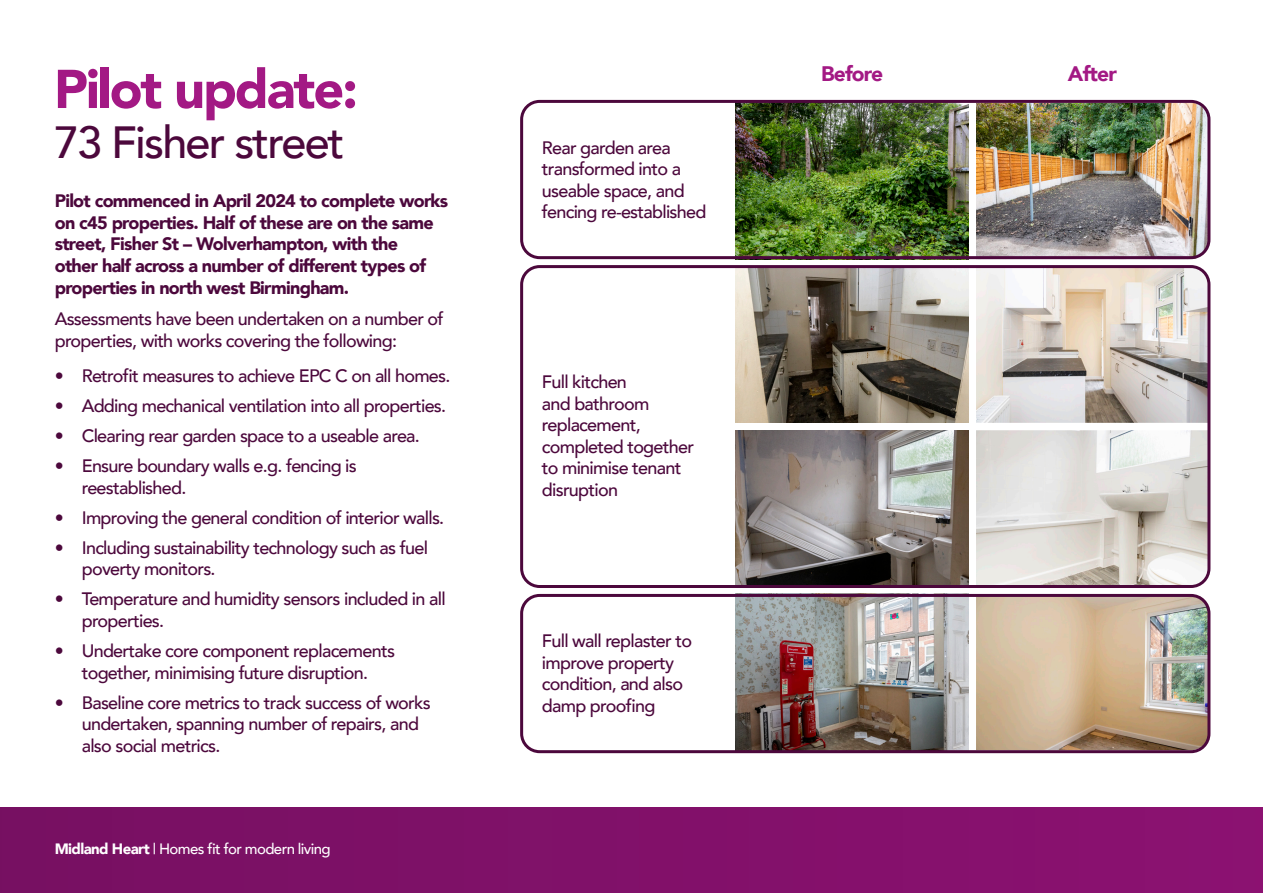
<style>
.page{position:relative;width:1263px;height:893px;background:#fff}
.page>*{position:absolute;margin:0;border:0;box-sizing:border-box;transform-origin:0 0}
.t1{font:900 54px "Avenir";letter-spacing:-.04em;color:#a31984}
.t2{font:500 45px "Avenir";letter-spacing:-.04em;color:#4c083c}
.t3{font:900 21px "Avenir";letter-spacing:-.04em;color:#a31984}
.t4{font:500 18px/21.6px "Avenir";letter-spacing:-.04em;color:#4c083c}
.t5{font:900 18px/21.6px "Avenir";letter-spacing:-.04em;color:#4c083c}
.t6{font:500 15px "Avenir";letter-spacing:-.04em;color:#fff}
.s1{font-weight:900}
</style>
<div class="page">
<div style="left:0;top:807px;width:1263px;height:86px;background:#811169"></div>
<img style="left:976px;top:104px;width:233px;height:155px">
<img style="left:736px;top:104px;width:233px;height:151px">
<img style="left:976px;top:269px;width:233px;height:154px">
<img style="left:736px;top:269px;width:233px;height:154px">
<img style="left:976px;top:596px;width:233px;height:153px">
<img style="left:736px;top:598px;width:233px;height:151px">
<img style="left:976px;top:430px;width:233px;height:154px">
<img style="left:736px;top:430px;width:233px;height:154px">
<div style="left:520px;top:265px;width:690px;height:323px;border:3px solid #4c083c;border-radius:18px"></div>
<div style="left:520px;top:100px;width:690px;height:159px;border:3px solid #4c083c;border-radius:18px"></div>
<div style="left:520px;top:594px;width:690px;height:159px;border:3px solid #4c083c;border-radius:18px"></div>
<p class="t1" style="left:54px;top:43px;width:306px">Pilot update:</p>
<p class="t2" style="left:54px;top:103px;width:292px">73 Fisher street</p>
<p class="t5" style="left:55px;top:190px;width:395px">Pilot commenced in April 2024 to complete works on c45 properties. Half of these are on the same street, Fisher St – Wolverhampton, with the<br>other half across a number of different types of properties in north west Birmingham.</p>
<p class="t4" style="left:55px;top:307px;width:390px">Assessments have been undertaken on a number of properties, with works covering the following:</p>
<p class="t4" style="left:55px;top:364px;width:397px">• Retrofit measures to achieve EPC C on all homes.</p>
<p class="t4" style="left:55px;top:394px;width:393px">• Adding mechanical ventilation into all properties.</p>
<p class="t4" style="left:55px;top:424px;width:367px">• Clearing rear garden space to a useable area.</p>
<p class="t4" style="left:82px;top:454px;width:277px;text-indent:-27px">• Ensure boundary walls e.g. fencing is reestablished.</p>
<p class="t4" style="left:55px;top:506px;width:391px">• Improving the general condition of interior walls.</p>
<p class="t4" style="left:82px;top:536px;width:348px;text-indent:-27px">• Including sustainability technology such as fuel poverty monitors.</p>
<p class="t4" style="left:82px;top:587px;width:365px;text-indent:-27px">• Temperature and humidity sensors included in all properties.</p>
<p class="t4" style="left:55px;top:639px;width:342px;text-align:center">• Undertake core component replacements together, minimising future disruption.</p>
<p class="t4" style="left:82px;top:691px;width:351px;text-indent:-27px">• Baseline core metrics to track success of works undertaken, spanning number of repairs, and also social metrics.</p>
<p class="t6" style="left:55px;top:836px;width:278px"><span class="s1">Midland Heart</span> | Homes fit for modern living</p>
<p class="t4" style="left:542px;top:136px;width:166px">Rear garden area transformed into a useable space, and fencing re-established</p>
<p class="t4" style="left:542px;top:370px;width:154px">Full kitchen<br>and bathroom replacement, completed together to minimise tenant disruption</p>
<p class="t4" style="left:542px;top:629px;width:152px">Full wall replaster to improve property condition, and also damp proofing</p>
<p class="t3" style="left:821px;top:56px;width:64px">Before</p>
<p class="t3" style="left:1068px;top:56px;width:51px">After</p>
</div>
